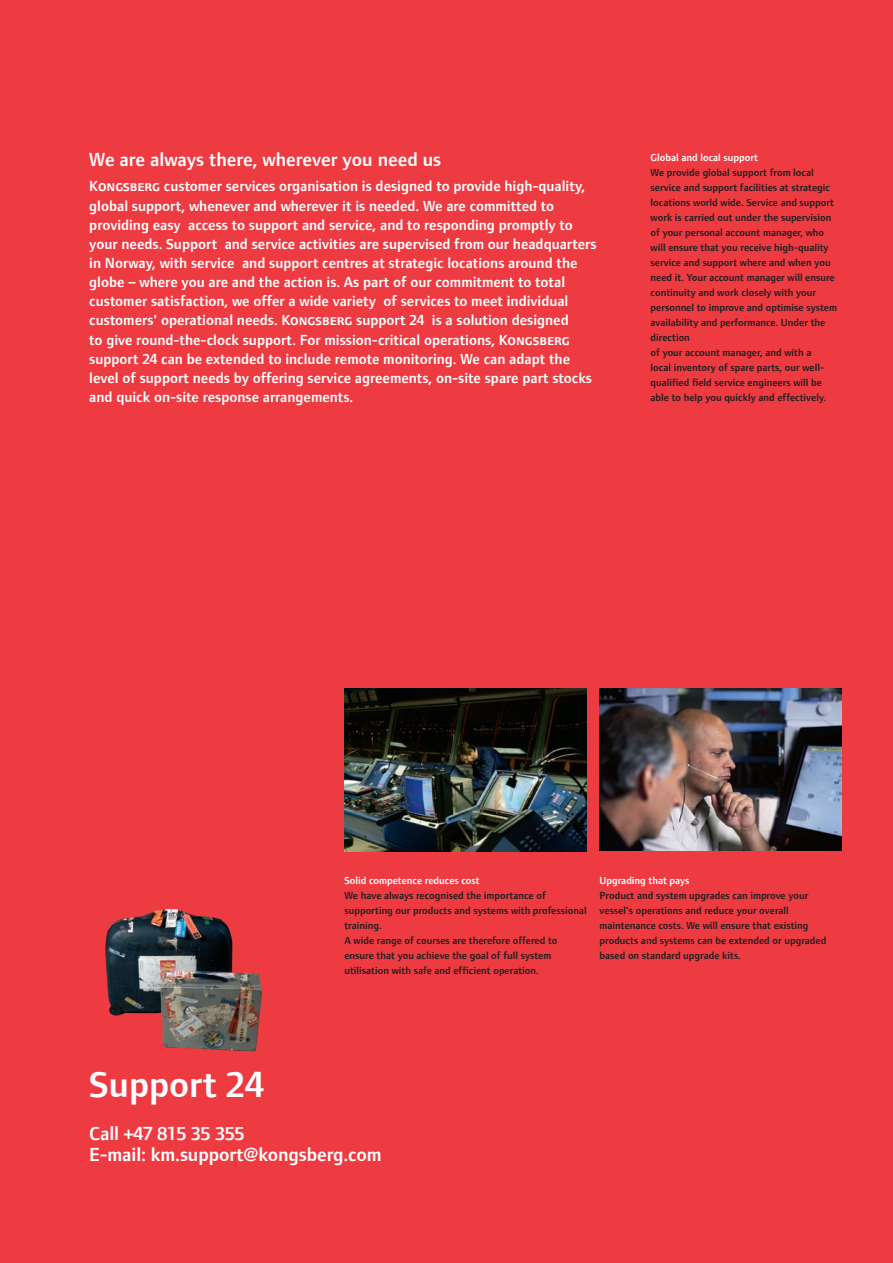
<style>
.page{position:relative;width:893px;height:1263px;background:#ee3a41}
.page>*{position:absolute;margin:0;border:0;box-sizing:border-box;transform-origin:0 0}
.Support24Title__25_p{font:600 37.5px "Foundry Form Sans";color:#fff}
.Support24Body__13_pt{font:600 19.5px "Foundry Form Sans";letter-spacing:-.005em;color:#fff}
.AlwaysThereTitle__13{font:600 19.5px "Foundry Form Sans";color:#fff}
.AlwaysThereBody__10{font:600 15px/19.2px "Foundry Form Sans";color:#fff}
.MissionBody__7_pt_De{font:600 10.5px/15px "Foundry Form Sans";color:#231f20}
.MissionTitle__7_pt_D{font:600 10.5px "Foundry Form Sans";color:#fff}
.s1{font-family:"Foundry Form Sans Demi SC";font-weight:400}
</style>
<div class="page">
<img style="left:344px;top:689px;width:243px;height:162px">
<img style="left:600px;top:689px;width:241px;height:161px">
<img style="left:105px;top:909px;width:158px;height:143px">
<p class="AlwaysThereTitle__13" style="left:89px;top:148px;width:353px">We are always there, wherever you need us</p>
<p class="AlwaysThereBody__10" style="left:89px;top:177px;width:509px"><span class="s1">Kongsberg</span> customer services organisation is designed to provide high-quality, global support, whenever and wherever it is needed. We are committed to providing easy access to support and service, and to responding promptly to your needs. Support and service activities are supervised from our headquarters in Norway, with service and support centres at strategic locations around the globe – where you are and the action is. As part of our commitment to total customer satisfaction, we offer a wide variety of services to meet individual customers' operational needs. <span class="s1">Kongsberg</span> support 24 is a solution designed<br>to give round-the-clock support. For mission-critical operations, <span class="s1">Kongsberg </span>support 24 can be extended to include remote monitoring. We can adapt the level of support needs by offering service agreements, on-site spare part stocks and quick on-site response arrangements.</p>
<p class="MissionTitle__7_pt_D" style="left:651px;top:152px;width:109px">Global and local support</p>
<p class="MissionBody__7_pt_De" style="left:651px;top:165px;width:188px">We provide global support from local service and support facilities at strategic locations world wide. Service and support work is carried out under the supervision of your personal account manager, who will ensure that you receive high-quality service and support where and when you need it. Your account manager will ensure continuity and work closely with your personnel to improve and optimise system availability and performance. Under the direction<br>of your account manager, and with a<br>local inventory of spare parts, our well&shy;qualified field service engineers will be able to help you quickly and effectively.</p>
<p class="MissionTitle__7_pt_D" style="left:344px;top:874px;width:137px">Solid competence reduces cost</p>
<p class="MissionBody__7_pt_De" style="left:344px;top:888px;width:244px">We have always recognised the importance of supporting our products and systems with professional training.</p>
<p class="MissionBody__7_pt_De" style="left:344px;top:933px;width:214px">A wide range of courses are therefore offered to ensure that you achieve the goal of full system utilisation with safe and efficient operation.</p>
<p class="MissionTitle__7_pt_D" style="left:600px;top:875px;width:92px">Upgrading that pays</p>
<p class="MissionBody__7_pt_De" style="left:600px;top:888px;width:228px">Product and system upgrades can improve your vessel's operations and reduce your overall maintenance costs. We will ensure that existing products and systems can be extended or upgraded based on standard upgrade kits.</p>
<p class="Support24Title__25_p" style="left:89px;top:1063px;width:176px">Support 24</p>
<p class="Support24Body__13_pt" style="left:89px;top:1122px;width:157px">Call +47 815 35 355</p>
<p class="Support24Body__13_pt" style="left:89px;top:1143px;width:294px">E-mail: km.support@kongsberg.com</p>
</div>
